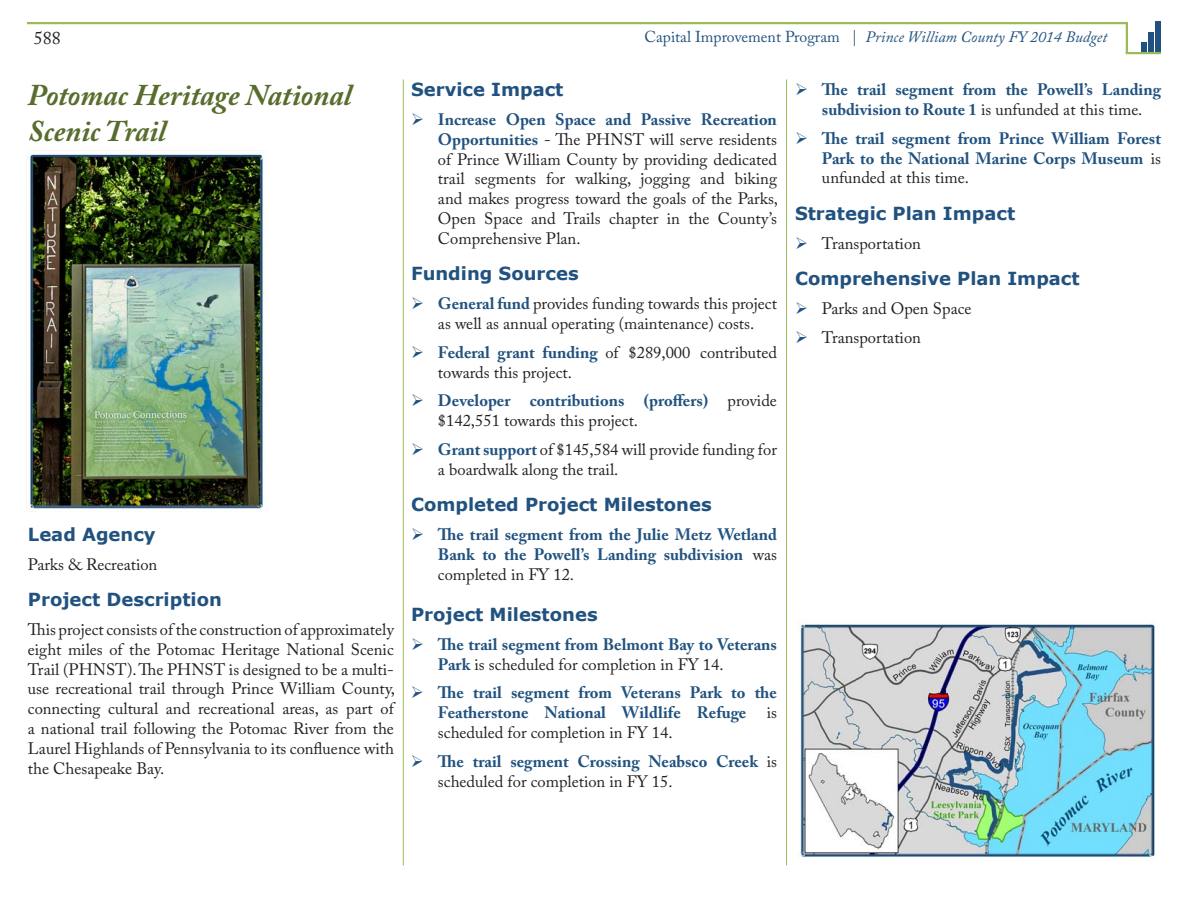
<style>
.page{position:relative;width:1188px;height:918px;background:#fff}
.page>*{position:absolute;margin:0;border:0;box-sizing:border-box;transform-origin:0 0}
.t1{font:italic 700 30px/36px "Adobe Caslon Pro";color:#586d2d}
.t2{font:700 18px "Verdana";color:#21527f}
.t3{font:18px "Adobe Caslon Pro";color:#231f20}
.t4{font:16.5px/19.8px "Adobe Caslon Pro";color:#231f20}
.t5{font:700 16.5px/19.8px "Adobe Caslon Pro";color:#21527f;text-align:justify}
.t6{font:italic 15.75px "Adobe Caslon Pro";color:#21527f}
.s1{font-style:normal}
.s2{color:#21527f}
.s3{font-weight:700;color:#21527f}
.s4{font-weight:400;color:#231f20}
</style>
<div class="page">
<svg style="left:1141px;top:22px;width:20px;height:30px"></svg>
<hr style="left:27px;top:22px;width:1101px;height:2px;background:#9bbb59">
<hr style="left:1126px;top:22px;width:2px;height:31px;background:#9bbb59">
<hr style="left:1126px;top:52px;width:35px;height:2px;background:#9bbb59">
<hr style="left:403px;top:80px;width:1px;height:785px;background:#9bbb59">
<hr style="left:786px;top:80px;width:1px;height:785px;background:#9bbb59">
<img style="left:27px;top:150px;width:240px;height:362px">
<img style="left:797px;top:624px;width:358px;height:237px">
<p class="t3" style="left:34px;top:27px;width:28px">588</p>
<p class="t6" style="left:644px;top:28px;width:464px"><span class="s1">Capital Improvement Program |</span> Prince William County FY 2014 Budget</p>
<p class="t2" style="left:411px;top:78px;width:154px">Service Impact</p>
<p class="t4" style="left:438px;top:109px;width:342px;text-align:justify;text-indent:-27px"><span class="s2">➢</span> <span class="s3">Increase Open Space and Passive Recreation Opportunities</span> - The PHNST will serve residents of Prince William County by providing dedicated trail segments for walking, jogging and biking and makes progress toward the goals of the Parks, Open Space and Trails chapter in the County’s Comprehensive Plan.</p>
<p class="t2" style="left:411px;top:262px;width:169px">Funding Sources</p>
<p class="t4" style="left:411px;top:294px;width:367px;text-align:center"><span class="s2">➢</span> <span class="s3">General fund</span> provides funding towards this project as well as annual operating (maintenance) costs.</p>
<p class="t4" style="left:438px;top:342px;width:340px;text-indent:-27px"><span class="s2">➢</span> <span class="s3">Federal grant funding</span> of $289,000 contributed towards this project.</p>
<p class="t4" style="left:438px;top:391px;width:341px;text-indent:-27px"><span class="s2">➢</span> <span class="s3">Developer contributions (proffers)</span> provide $142,551 towards this project.</p>
<p class="t4" style="left:438px;top:439px;width:340px;text-indent:-27px"><span class="s2">➢</span> <span class="s3">Grant support</span> of $145,584 will provide funding for a boardwalk along the trail.</p>
<p class="t2" style="left:411px;top:493px;width:302px">Completed Project Milestones</p>
<p class="t5" style="left:438px;top:525px;width:340px;text-indent:-27px">➢ The trail segment from the Julie Metz Wetland Bank to the Powell’s Landing subdivision <span class="s4">was completed in FY 12.</span></p>
<p class="t2" style="left:411px;top:603px;width:188px">Project Milestones</p>
<p class="t5" style="left:438px;top:634px;width:341px;text-indent:-27px">➢ The trail segment from Belmont Bay to Veterans<br>Park <span class="s4">is scheduled for completion in FY 14.</span></p>
<p class="t5" style="left:438px;top:683px;width:341px;text-indent:-27px">➢ The trail segment from Veterans Park to the Featherstone National Wildlife Refuge <span class="s4">is scheduled for completion in FY 14.</span></p>
<p class="t5" style="left:438px;top:751px;width:340px;text-indent:-27px">➢ The trail segment Crossing Neabsco Creek <span class="s4">is scheduled for completion in FY 15.</span></p>
<p class="t5" style="left:795px;top:80px;width:368px;text-align:center">➢ The trail segment from the Powell’s Landing subdivision to Route 1 <span class="s4">is unfunded at this time.</span></p>
<p class="t5" style="left:822px;top:128px;width:341px;text-indent:-27px">➢ The trail segment from Prince William Forest Park to the National Marine Corps Museum <span class="s4">is unfunded at this time.</span></p>
<p class="t2" style="left:795px;top:202px;width:222px">Strategic Plan Impact</p>
<p class="t4" style="left:795px;top:233px;width:127px"><span class="s2">➢</span> Transportation</p>
<p class="t2" style="left:795px;top:267px;width:286px">Comprehensive Plan Impact</p>
<p class="t4" style="left:795px;top:299px;width:178px"><span class="s2">➢</span> Parks and Open Space</p>
<p class="t4" style="left:795px;top:327px;width:127px"><span class="s2">➢</span> Transportation</p>
<h1 class="t1" style="left:28px;top:76px;width:325px">Potomac Heritage National<br>Scenic Trail</h1>
<p class="t2" style="left:28px;top:523px;width:129px">Lead Agency</p>
<p class="t4" style="left:28px;top:554px;width:131px">Parks &amp; Recreation</p>
<p class="t2" style="left:28px;top:588px;width:196px">Project Description</p>
<p class="t4" style="left:28px;top:619px;width:369px;text-align:justify">This project consists of the construction of approximately eight miles of the Potomac Heritage National Scenic Trail (PHNST). The PHNST is designed to be a multi&shy;use recreational trail through Prince William County, connecting cultural and recreational areas, as part of a national trail following the Potomac River from the Laurel Highlands of Pennsylvania to its confluence with the Chesapeake Bay.</p>
</div>
